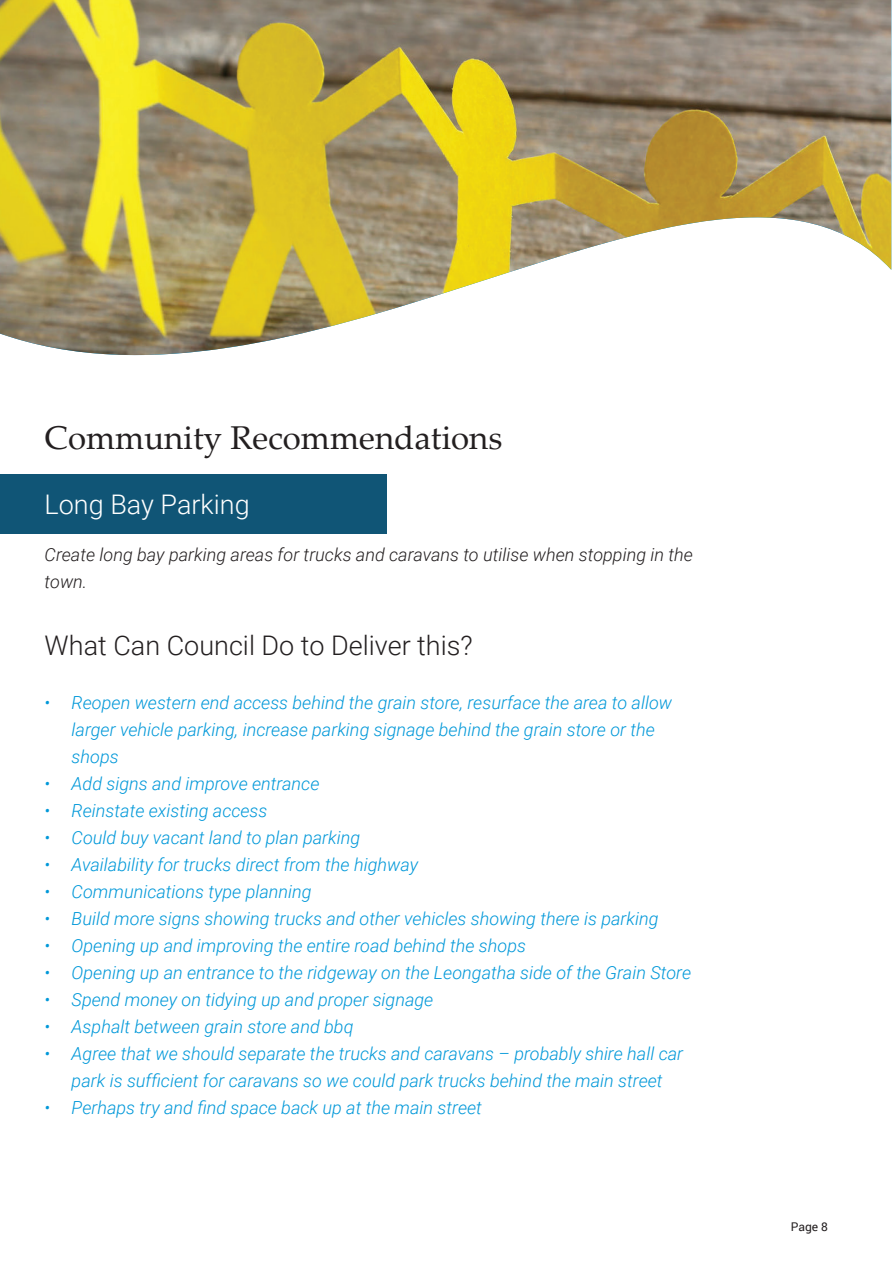
<style>
.page{position:relative;width:893px;height:1263px;background:#fff}
.page>*{position:absolute;margin:0;border:0;box-sizing:border-box;transform-origin:0 0}
.t1{font:33px "Palatino Linotype";color:#231f20}
.t2{font:300 27px "Roboto";color:#231f20}
.t3{font:300 27px "Roboto";color:#fff}
.t4{font:italic 300 18px/27px "Roboto";color:#0098d9}
.t5{font:italic 300 18px/27px "Roboto";color:#231f20}
.t6{font:12px "Roboto";color:#231f20}
</style>
<div class="page">
<div style="left:0;top:474px;width:387px;height:60px;background:#105576"></div>
<img style="left:0;top:0;width:891px;height:356px">
<h1 class="t1" style="left:45px;top:415px;width:459px">Community Recommendations</h1>
<h2 class="t3" style="left:45px;top:486px;width:207px">Long Bay Parking</h2>
<p class="t5" style="left:45px;top:540px;width:650px">Create long bay parking areas for trucks and caravans to utilise when stopping in the town.</p>
<h2 class="t2" style="left:45px;top:626px;width:430px">What Can Council Do to Deliver this?</h2>
<p class="t4" style="left:72px;top:688px;width:602px;text-indent:-27px">• Reopen western end access behind the grain store, resurface the area to allow larger vehicle parking, increase parking signage behind the grain store or the shops</p>
<p class="t4" style="left:45px;top:769px;width:276px">• Add signs and improve entrance</p>
<p class="t4" style="left:45px;top:796px;width:224px">• Reinstate existing access</p>
<p class="t4" style="left:45px;top:823px;width:317px">• Could buy vacant land to plan parking</p>
<p class="t4" style="left:45px;top:850px;width:375px">• Availability for trucks direct from the highway</p>
<p class="t4" style="left:45px;top:877px;width:269px">• Communications type planning</p>
<p class="t4" style="left:45px;top:904px;width:615px">• Build more signs showing trucks and other vehicles showing there is parking</p>
<p class="t4" style="left:45px;top:931px;width:483px">• Opening up and improving the entire road behind the shops</p>
<p class="t4" style="left:45px;top:958px;width:648px">• Opening up an entrance to the ridgeway on the Leongatha side of the Grain Store</p>
<p class="t4" style="left:45px;top:985px;width:390px">• Spend money on tidying up and proper signage</p>
<p class="t4" style="left:45px;top:1012px;width:310px">• Asphalt between grain store and bbq</p>
<p class="t4" style="left:45px;top:1039px;width:640px;text-align:center">• Agree that we should separate the trucks and caravans – probably shire hall car park is sufficient for caravans so we could park trucks behind the main street</p>
<p class="t4" style="left:45px;top:1093px;width:439px">• Perhaps try and find space back up at the main street</p>
<p class="t6" style="left:791px;top:1218px;width:39px">Page 8</p>
</div>
